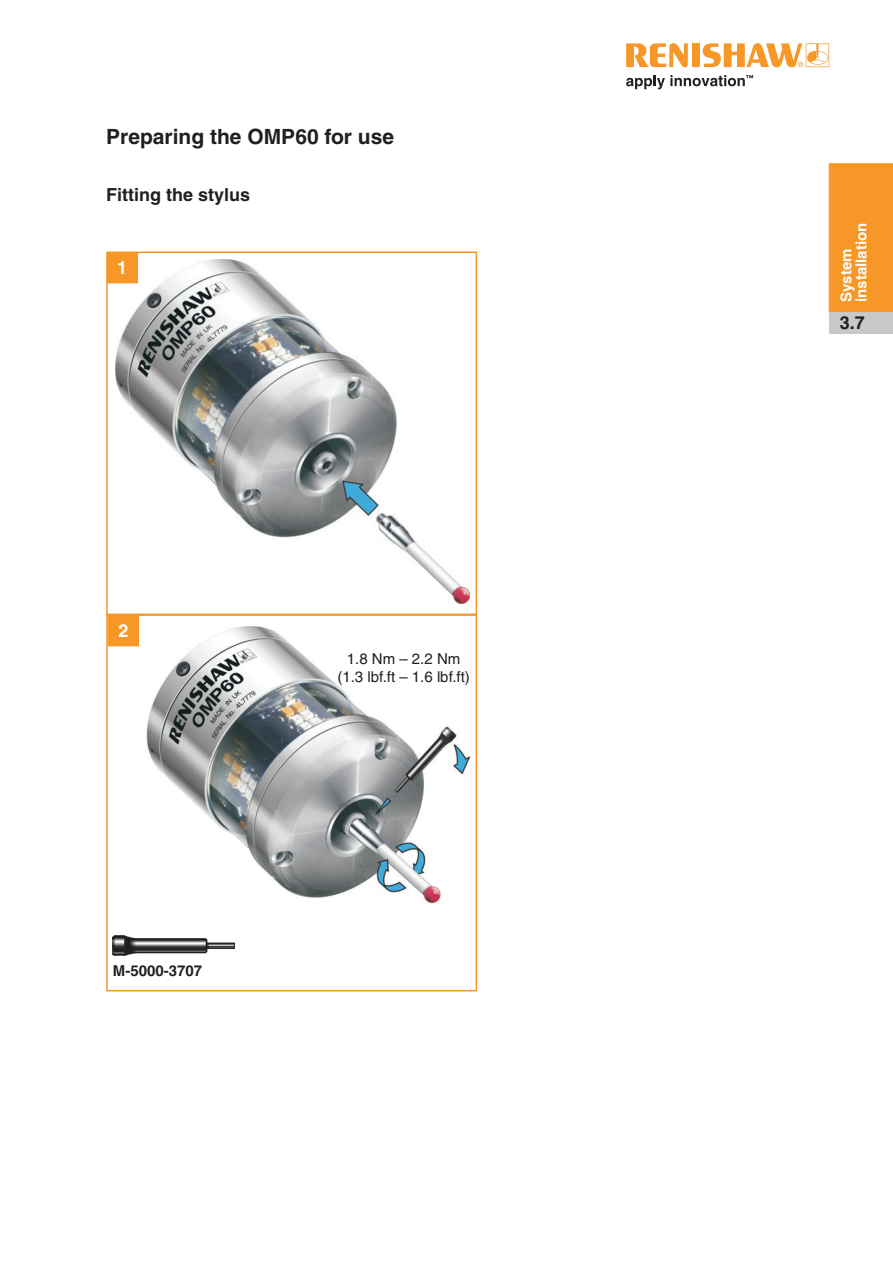
<style>
.page{position:relative;width:893px;height:1263px;background:#fff}
.page>*{position:absolute;margin:0;border:0;box-sizing:border-box;transform-origin:0 0}
.Heading_1{font:700 21px "Helvetica";color:#231f20}
.Heading_2{font:700 18px "Helvetica";color:#231f20}
.Figure_Steps{font:700 18px "Helvetica";color:#fff}
.Trad_Chinese_diagnos{font:15px/18px "Helvetica";color:#231f20;text-align:center}
.t1{font:700 15px/15px "Helvetica";color:#fff}
.Body_Text_10pt_Bold{font:700 15px "Helvetica";color:#231f20}
</style>
<div class="page">
<svg style="left:626px;top:43px;width:62px;height:24px"></svg>
<div style="left:692px;top:43px;width:8px;height:24px;background:#f79727"></div>
<svg style="left:703px;top:43px;width:126px;height:24px"></svg>
<svg style="left:626px;top:75px;width:127px;height:14px"></svg>
<div style="left:829px;top:164px;width:64px;height:149px;background:#f79727"></div>
<div style="left:829px;top:313px;width:64px;height:21px;background:#c7c8ca"></div>
<img style="left:116px;top:627px;width:354px;height:277px">
<div style="left:106px;top:614px;width:371px;height:377px;border:2px solid #f79727"></div>
<img style="left:116px;top:259px;width:354px;height:345px">
<div style="left:106px;top:251px;width:371px;height:364px;border:2px solid #f79727"></div>
<div style="left:107px;top:252px;width:31px;height:31px;background:#f79727"></div>
<div style="left:108px;top:615px;width:31px;height:31px;background:#f79727"></div>
<img style="left:113px;top:935px;width:122px;height:21px">
<div style="left:403px;top:703px;width:36px;height:32px;background:#fff"></div>
<p class="Heading_1" style="left:106px;top:124px;width:289px">Preparing the OMP60 for use</p>
<p class="Heading_2" style="left:106px;top:183px;width:146px">Fitting the stylus</p>
<p class="Figure_Steps" style="left:117px;top:257px;width:12px">1</p>
<p class="Figure_Steps" style="left:118px;top:620px;width:12px">2</p>
<p class="Body_Text_10pt_Bold" style="left:113px;top:961px;width:91px">M-5000-3707</p>
<p class="Trad_Chinese_diagnos" style="left:337px;top:649px;width:134px">1.8 Nm – 2.2 Nm (1.3 lbf.ft – 1.6 lbf.ft)</p>
<p class="t1" style="left:838px;top:302px;width:81px;rotate:-90deg">System installation</p>
<p class="Heading_2" style="left:840px;top:311px;width:27px">3.7</p>
</div>
